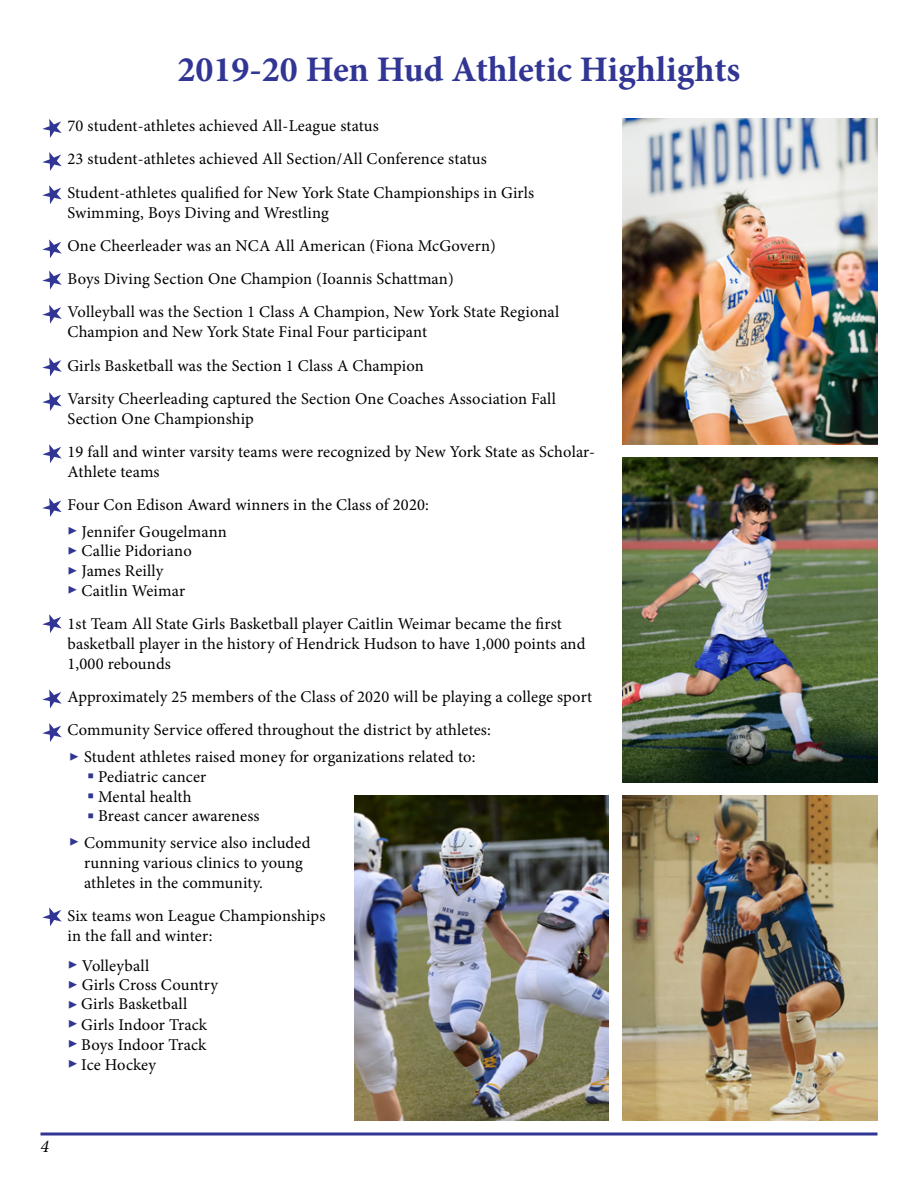
<style>
.page{position:relative;width:918px;height:1188px;background:#fff}
.page>*{position:absolute;margin:0;border:0;box-sizing:border-box;transform-origin:0 0}
.t1{font:700 36px "Minion Pro";color:#313594}
.t2{font:italic 18px "Minion Pro";color:#000}
.t3{font:16.5px/33.3px "Minion Pro";letter-spacing:.01em;color:#000}
.s1{color:#313594}
</style>
<div class="page">
<svg style="left:40px;top:1132px;width:838px;height:4px;background:#6467ae"></svg>
<svg style="left:42px;top:119px;width:20px;height:19px"></svg>
<svg style="left:42px;top:152px;width:20px;height:19px"></svg>
<svg style="left:42px;top:185px;width:20px;height:19px"></svg>
<svg style="left:42px;top:239px;width:20px;height:19px"></svg>
<svg style="left:42px;top:444px;width:20px;height:19px"></svg>
<svg style="left:42px;top:305px;width:20px;height:19px"></svg>
<svg style="left:42px;top:358px;width:20px;height:19px"></svg>
<svg style="left:42px;top:392px;width:20px;height:19px"></svg>
<svg style="left:42px;top:498px;width:20px;height:19px"></svg>
<svg style="left:42px;top:689px;width:20px;height:19px"></svg>
<svg style="left:42px;top:723px;width:20px;height:19px"></svg>
<svg style="left:42px;top:907px;width:20px;height:19px"></svg>
<svg style="left:42px;top:614px;width:20px;height:19px"></svg>
<svg style="left:42px;top:271px;width:20px;height:19px"></svg>
<img style="left:623px;top:457px;width:255px;height:326px">
<img style="left:354px;top:795px;width:254px;height:325px">
<img style="left:623px;top:795px;width:255px;height:325px">
<img style="left:623px;top:119px;width:255px;height:325px">
<h1 class="t1" style="left:178px;top:44px;width:564px">2019-20 Hen Hud Athletic Highlights</h1>
<p class="t3" style="left:68px;top:109px;width:468px">70 student-athletes achieved All-League status<br>23 student-athletes achieved All Section/All Conference status<br>Student-athletes qualified for New York State Championships in Girls</p>
<p class="t3" style="left:68px;top:196px;width:493px">Swimming, Boys Diving and Wrestling<br>One Cheerleader was an NCA All American (Fiona McGovern)<br>Boys Diving Section One Champion (Ioannis Schattman)<br>Volleyball was the Section 1 Class A Champion, New York State Regional</p>
<p class="t3" style="left:68px;top:315px;width:490px">Champion and New York State Final Four participant<br>Girls Basketball was the Section 1 Class A Champion<br>Varsity Cheerleading captured the Section One Coaches Association Fall</p>
<p class="t3" style="left:68px;top:402px;width:529px">Section One Championship<br>19 fall and winter varsity teams were recognized by New York State as Scholar-</p>
<p class="t3" style="left:68px;top:455px;width:363px">Athlete teams<br>Four Con Edison Award winners in the Class of 2020:</p>
<p class="t3" style="left:68px;top:521px;width:161px;line-height:19.8px"><span class="s1">▶</span> Jennifer Gougelmann <span class="s1">▶</span> Callie Pidoriano<br><span class="s1">▶</span> James Reilly<br><span class="s1">▶</span> Caitlin Weimar</p>
<p class="t3" style="left:68px;top:614px;width:519px;line-height:19.8px">1st Team All State Girls Basketball player Caitlin Weimar became the first basketball player in the history of Hendrick Hudson to have 1,000 points and<br>1,000 rebounds</p>
<p class="t3" style="left:68px;top:680px;width:526px">Approximately 25 members of the Class of 2020 will be playing a college sport<br>Community Service offered throughout the district by athletes:</p>
<p class="t3" style="left:69px;top:740px;width:408px"><span class="s1">▶</span> Student athletes raised money for organizations related to:</p>
<p class="t3" style="left:87px;top:760px;width:120px"><span class="s1">■</span> Pediatric cancer</p>
<p class="t3" style="left:87px;top:780px;width:106px"><span class="s1">■</span> Mental health</p>
<p class="t3" style="left:69px;top:803px;width:243px;line-height:26.5px;text-indent:18px"><span class="s1">■</span> Breast cancer awareness<br><span class="s1">▶</span> Community service also included</p>
<p class="t3" style="left:84px;top:853px;width:220px;line-height:19.8px">running various clinics to young athletes in the community.</p>
<p class="t3" style="left:68px;top:906px;width:259px;line-height:19.8px">Six teams won League Championships in the fall and winter:</p>
<p class="t3" style="left:68px;top:955px;width:152px;line-height:19.8px"><span class="s1">▶</span> Volleyball<br><span class="s1">▶</span> Girls Cross Country</p>
<p class="t3" style="left:68px;top:993px;width:141px;line-height:21.3px"><span class="s1">▶</span> Girls Basketball<br><span class="s1">▶</span> Girls Indoor Track</p>
<p class="t3" style="left:68px;top:1035px;width:140px;line-height:19.8px"><span class="s1">▶</span> Boys Indoor Track <span class="s1">▶</span> Ice Hockey</p>
<p class="t2" style="left:40px;top:1134px;width:10px">4</p>
</div>
